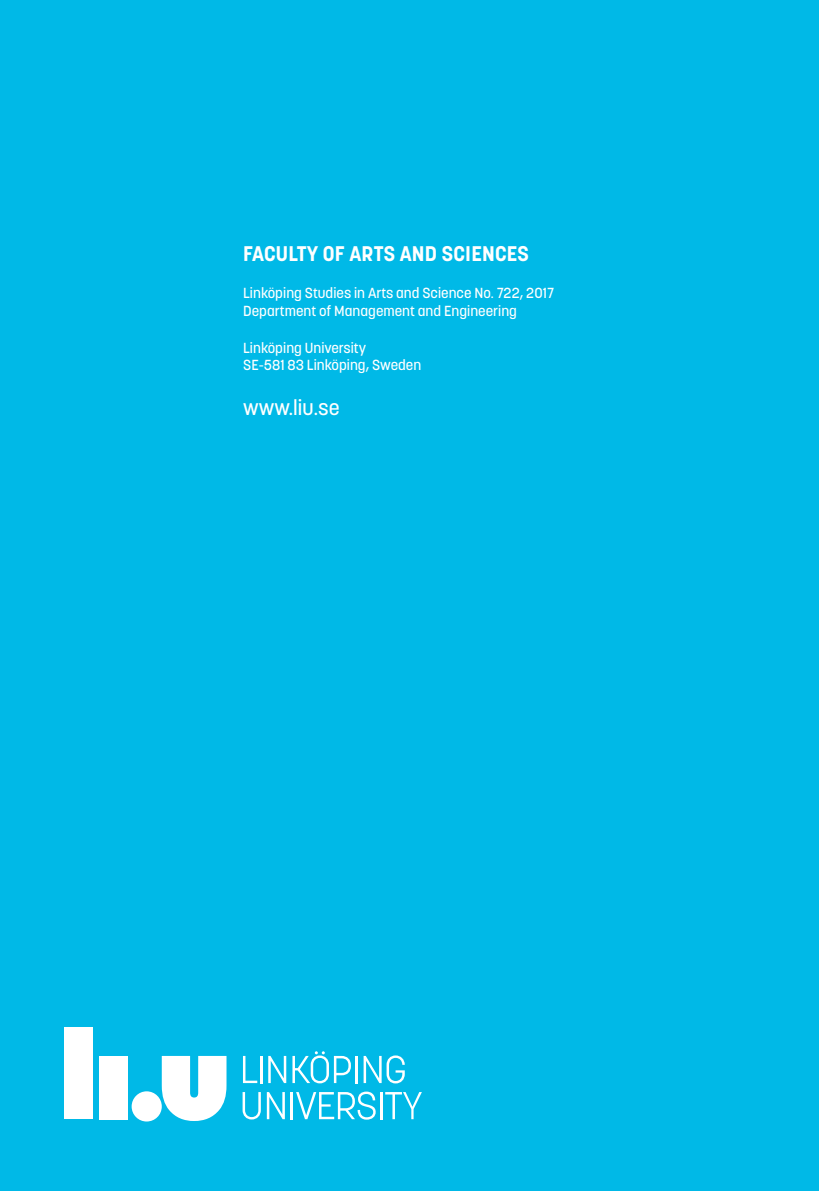
<style>
.page{position:relative;width:819px;height:1191px;background:#00b9e7}
.page>*{position:absolute;margin:0;border:0;box-sizing:border-box;transform-origin:0 0}
.t1{font:700 21px "Korolev Li U";letter-spacing:.01em;color:#fff}
.t2{font:500 21px "Korolev Li U";color:#fff}
.t3{font:500 14.35px/17.5px "Korolev Li U";color:#fff}
</style>
<div class="page">
<div style="left:100px;top:1056px;width:28px;height:63px;background:#fff"></div>
<div style="left:64px;top:1027px;width:29px;height:92px;background:#fff"></div>
<div style="left:132px;top:1091px;width:30px;height:30px;background:#fff;border-radius:50%"></div>
<svg style="left:162px;top:1056px;width:64px;height:65px"></svg>
<svg style="left:268px;top:1056px;width:18px;height:27px"></svg>
<svg style="left:243px;top:1056px;width:14px;height:27px"></svg>
<hr style="left:260px;top:1056px;width:3px;height:27px;background:#fff">
<hr style="left:355px;top:1056px;width:3px;height:27px;background:#fff">
<svg style="left:363px;top:1055px;width:42px;height:28px"></svg>
<svg style="left:292px;top:1051px;width:59px;height:32px"></svg>
<svg style="left:267px;top:1092px;width:18px;height:27px"></svg>
<svg style="left:242px;top:1092px;width:19px;height:27px"></svg>
<hr style="left:291px;top:1092px;width:2px;height:27px;background:#fff">
<hr style="left:380px;top:1092px;width:3px;height:27px;background:#fff">
<svg style="left:296px;top:1091px;width:79px;height:28px"></svg>
<svg style="left:385px;top:1092px;width:37px;height:27px"></svg>
<h1 class="t1" style="left:243px;top:239px;width:287px">FACULTY OF ARTS AND SCIENCES</h1>
<p class="t3" style="left:243px;top:284px;width:312px">Linköping Studies in Arts and Science No. 722, 2017<br>Department of Management and Engineering</p>
<p class="t3" style="left:243px;top:339px;width:180px">Linköping University<br>SE-581 83 Linköping, Sweden</p>
<h1 class="t2" style="left:243px;top:393px;width:98px">www.liu.se</h1>
</div>
